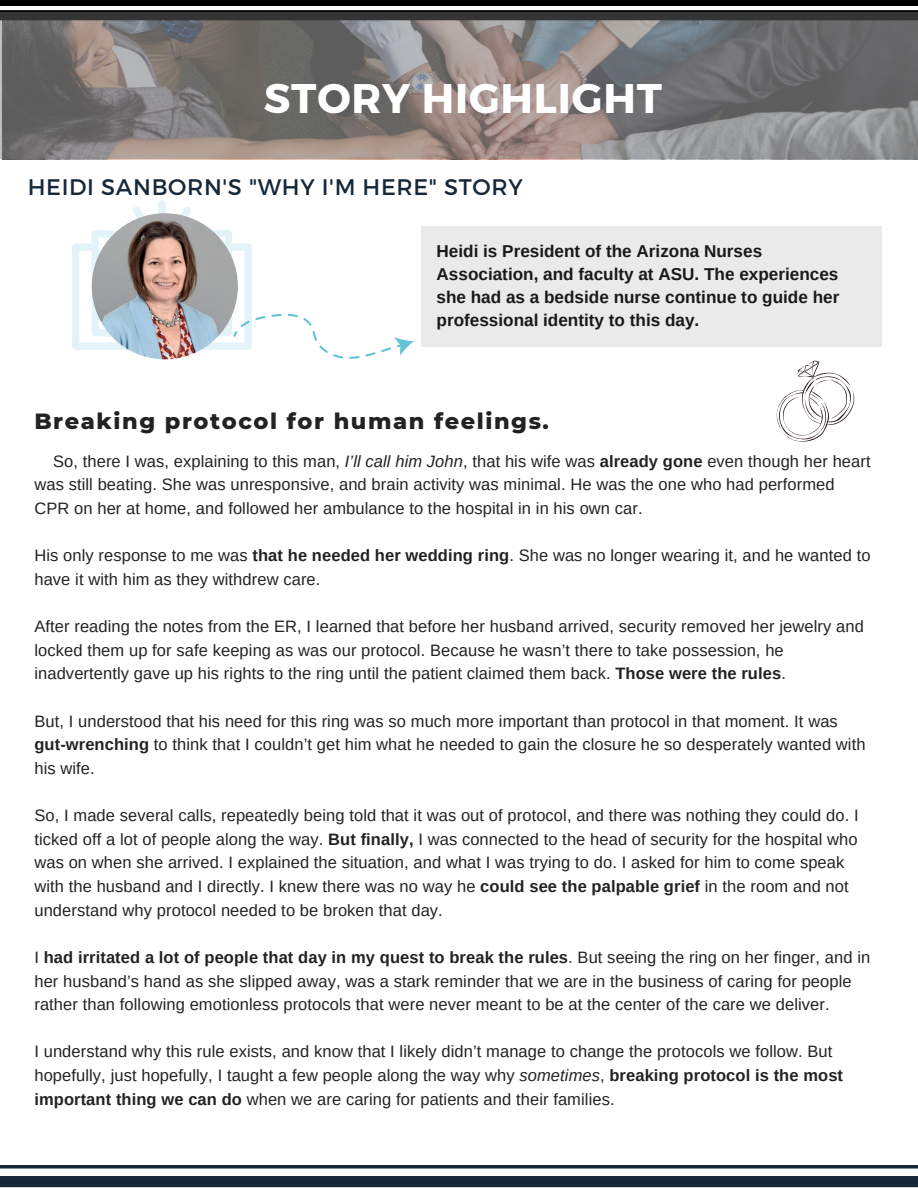
<style>
.page{position:relative;width:918px;height:1188px;background:#fff}
.page>*{position:absolute;margin:0;border:0;box-sizing:border-box;transform-origin:0 0}
.t1{font:700 41.4px "Montserrat";letter-spacing:.02em;color:#fff}
.t2{font:800 22.5px "Montserrat";letter-spacing:.07em;color:#222}
.t3{font:22.5px "Montserrat";letter-spacing:.03em;color:#15283a}
.t4{font:700 17.1px/23.1px "Arimo";color:#191919}
.t5{font:16.5px/23.7px "Arimo";letter-spacing:.005em;color:#222}
.s1{font-style:italic}
.s2{font-weight:700}
</style>
<div class="page">
<svg style="left:0;top:10px;width:918px;height:2px;background:#111"></svg>
<div style="left:0;top:0;width:918px;height:6px;background:#000"></div>
<svg style="left:0;top:12px;width:918px;height:146px;background:#7b7777"></svg>
<svg style="left:0;top:1165px;width:918px;height:22px"></svg>
<div style="left:158px;top:200px;width:8px;height:21px;background:#e2f4f8;border-radius:4px"></div>
<div style="left:422px;top:227px;width:459px;height:120px;background:#eaeaea"></div>
<svg style="left:72px;top:207px;width:342px;height:152px"></svg>
<img style="left:92px;top:213px;width:146px;height:146px;border-radius:50%">
<svg style="left:776px;top:361px;width:79px;height:81px"></svg>
<h1 class="t1" style="left:264px;top:71px;width:400px">STORY HIGHLIGHT</h1>
<h2 class="t3" style="left:28px;top:172px;width:496px">HEIDI SANBORN'S "WHY I'M HERE" STORY</h2>
<p class="t4" style="left:437px;top:239px;width:404px">Heidi is President of the Arizona Nurses Association, and faculty at ASU. The experiences she had as a bedside nurse continue to guide her professional identity to this day.</p>
<h2 class="t2" style="left:34px;top:408px;width:516px">Breaking protocol for human feelings.</h2>
<p class="t5" style="left:34px;top:449px;width:838px;text-indent:19px">So, there I was, explaining to this man, <span class="s1">I’ll call him John</span>, that his wife was <span class="s2">already gone</span> even though her heart was still beating. She was unresponsive, and brain activity was minimal. He was the one who had performed<br>CPR on her at home, and followed her ambulance to the hospital in in his own car.</p>
<p class="t5" style="left:34px;top:544px;width:838px">His only response to me was <span class="s2">that he needed her wedding ring</span>. She was no longer wearing it, and he wanted to have it with him as they withdrew care.</p>
<p class="t5" style="left:34px;top:615px;width:831px">After reading the notes from the ER, I learned that before her husband arrived, security removed her jewelry and locked them up for safe keeping as was our protocol. Because he wasn’t there to take possession, he inadvertently gave up his rights to the ring until the patient claimed them back. <span class="s2">Those were the rules</span>.</p>
<p class="t5" style="left:34px;top:709px;width:833px">But, I understood that his need for this ring was so much more important than protocol in that moment. It was <span class="s2">gut-wrenching</span> to think that I couldn’t get him what he needed to gain the closure he so desperately wanted with his wife.</p>
<p class="t5" style="left:34px;top:804px;width:826px">So, I made several calls, repeatedly being told that it was out of protocol, and there was nothing they could do. I ticked off a lot of people along the way. <span class="s2">But finally,</span> I was connected to the head of security for the hospital who was on when she arrived. I explained the situation, and what I was trying to do. I asked for him to come speak with the husband and I directly. I knew there was no way he <span class="s2">could see the palpable grief</span> in the room and not understand why protocol needed to be broken that day.</p>
<p class="t5" style="left:34px;top:945px;width:837px">I <span class="s2">had irritated a lot of people that day in my quest to break the rules</span>. But seeing the ring on her finger, and in her husband’s hand as she slipped away, was a stark reminder that we are in the business of caring for people rather than following emotionless protocols that were never meant to be at the center of the care we deliver.</p>
<p class="t5" style="left:34px;top:1040px;width:810px">I understand why this rule exists, and know that I likely didn’t manage to change the protocols we follow. But hopefully, just hopefully, I taught a few people along the way why <span class="s1">sometimes</span>, <span class="s2">breaking protocol is the most important thing we can do</span> when we are caring for patients and their families.</p>
</div>
